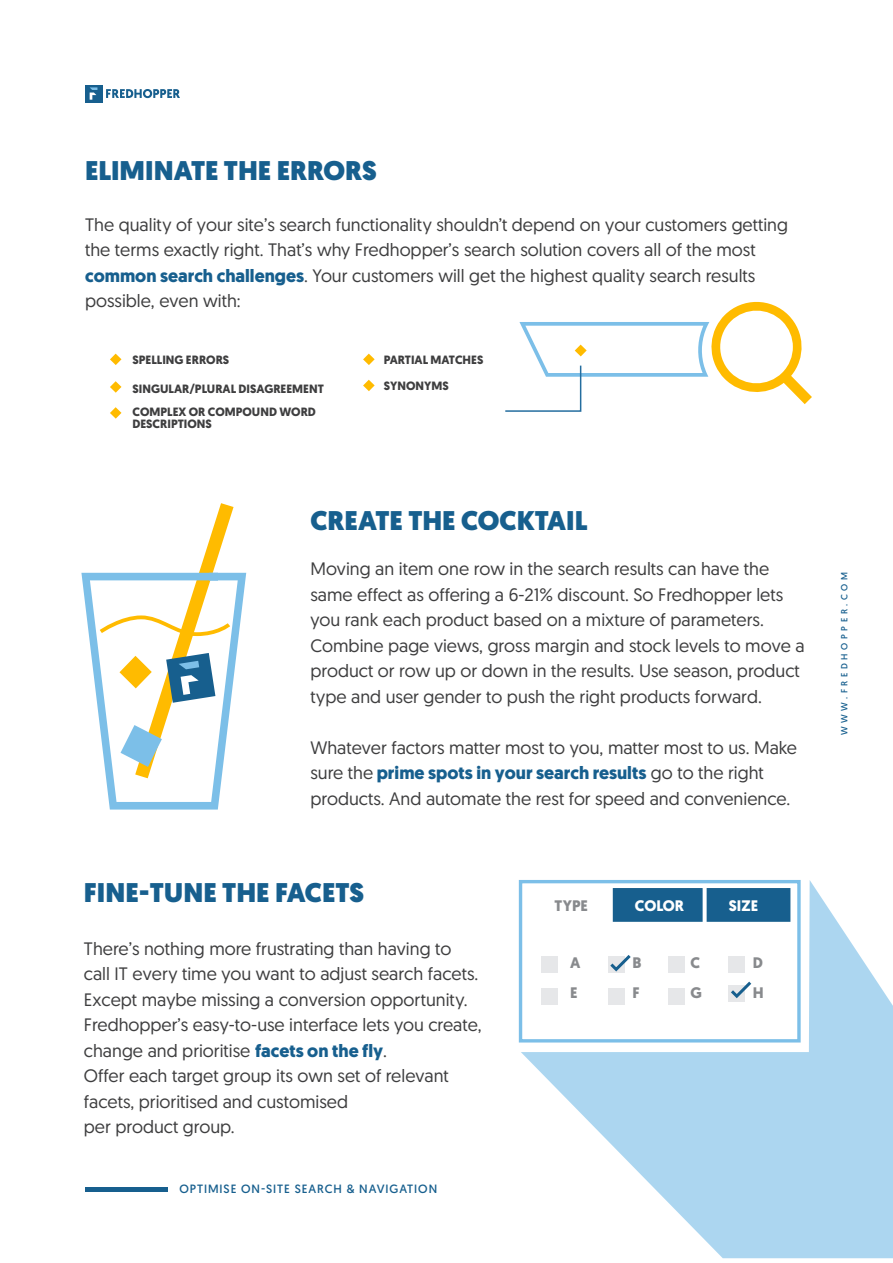
<style>
.page{position:relative;width:893px;height:1263px;background:#fff}
.page>*{position:absolute;margin:0;border:0;box-sizing:border-box;transform-origin:0 0}
.t1{font:900 27px "Geomanist";color:#175f8e}
.t2{font:18px/25.5px "Geomanist";color:#3e3e3f}
.Testo{font:700 15.3px "Geomanist";color:#888a8d}
.Testo-2{font:700 15.3px "Geomanist";color:#fff}
.t3{font:700 12px/25.5px "Geomanist";color:#3e3e3f}
.t4{font:12px "Geomanist";letter-spacing:.075em;color:#175f8e}
.t5{font:9px "Geomanist";letter-spacing:.4em;color:#175f8e}
.s1{font-weight:700;color:#175f8e}
</style>
<div class="page">
<svg style="left:518px;top:880px;width:3px;height:163px"></svg>
<div style="left:85px;top:85px;width:17px;height:17px;background:#175f8e"></div>
<svg style="left:90px;top:87px;width:7px;height:13px"></svg>
<svg style="left:106px;top:89px;width:74px;height:9px"></svg>
<hr style="left:85px;top:1187px;width:82px;height:4px;background:#175f8e">
<svg style="left:81px;top:503px;width:165px;height:306px"></svg>
<svg style="left:521px;top:880px;width:372px;height:378px;fill:#acd6f0"></svg>
<svg style="left:110px;top:354px;width:11px;height:11px"></svg>
<svg style="left:363px;top:354px;width:12px;height:11px"></svg>
<svg style="left:110px;top:381px;width:11px;height:12px"></svg>
<svg style="left:363px;top:380px;width:12px;height:11px"></svg>
<svg style="left:110px;top:407px;width:11px;height:12px"></svg>
<svg style="left:505px;top:301px;width:307px;height:111px"></svg>
<p class="t1" style="left:85px;top:152px;width:293px">ELIMINATE THE ERRORS</p>
<p class="t2" style="left:85px;top:211px;width:704px">The quality of your site’s search functionality shouldn’t depend on your customers getting the terms exactly right. That’s why Fredhopper’s search solution covers all of the most <span class="s1">common search challenges</span>. Your customers will get the highest quality search results possible, even with:</p>
<p class="t3" style="left:133px;top:347px;width:98px">SPELLING ERRORS</p>
<p class="t3" style="left:133px;top:376px;width:193px">SINGULAR/PLURAL DISAGREEMENT</p>
<p class="t3" style="left:133px;top:399px;width:185px">COMPLEX OR COMPOUND WORD</p>
<p class="t3" style="left:133px;top:411px;width:81px">DESCRIPTIONS</p>
<p class="t3" style="left:384px;top:347px;width:101px">PARTIAL MATCHES<br>SYNONYMS</p>
<p class="t1" style="left:310px;top:502px;width:278px">CREATE THE COCKTAIL</p>
<p class="t2" style="left:310px;top:556px;width:496px">Moving an item one row in the search results can have the same effect as offering a 6-21% discount. So Fredhopper lets you rank each product based on a mixture of parameters.<br>Combine page views, gross margin and stock levels to move a product or row up or down in the results. Use season, product type and user gender to push the right products forward.</p>
<p class="t2" style="left:310px;top:734px;width:488px">Whatever factors matter most to you, matter most to us. Make sure the <span class="s1">prime spots in your search results</span> go to the right products. And automate the rest for speed and convenience.</p>
<p class="t1" style="left:84px;top:875px;width:282px">FINE-TUNE THE FACETS</p>
<p class="t2" style="left:84px;top:935px;width:396px">There’s nothing more frustrating than having to call IT every time you want to adjust search facets.<br>Except maybe missing a conversion opportunity.</p>
<p class="t2" style="left:84px;top:1012px;width:399px">Fredhopper’s easy-to-use interface lets you create, change and prioritise <span class="s1">facets on the fly</span>.</p>
<p class="t2" style="left:84px;top:1063px;width:367px">Offer each target group its own set of relevant facets, prioritised and customised</p>
<p class="t2" style="left:84px;top:1114px;width:152px">per product group.</p>
<p class="t4" style="left:180px;top:1181px;width:259px">OPTIMISE ON-SITE SEARCH &amp; NAVIGATION</p>
<p class="Testo" style="left:554px;top:895px;width:35px">TYPE</p>
<p class="Testo-2" style="left:635px;top:895px;width:51px">COLOR</p>
<p class="Testo-2" style="left:729px;top:895px;width:31px">SIZE</p>
<p class="Testo" style="left:570px;top:953px;width:12px">A</p>
<p class="Testo" style="left:632px;top:953px;width:10px">B</p>
<p class="Testo" style="left:690px;top:953px;width:11px">C</p>
<p class="Testo" style="left:753px;top:953px;width:12px">D</p>
<p class="Testo" style="left:570px;top:983px;width:9px">E</p>
<p class="Testo" style="left:632px;top:983px;width:9px">F</p>
<p class="Testo" style="left:690px;top:983px;width:13px">G</p>
<p class="Testo" style="left:753px;top:983px;width:12px">H</p>
<p class="t5" style="left:838px;top:735px;width:165px;rotate:-90deg">WWW.FREDHOPPER.COM</p>
</div>
